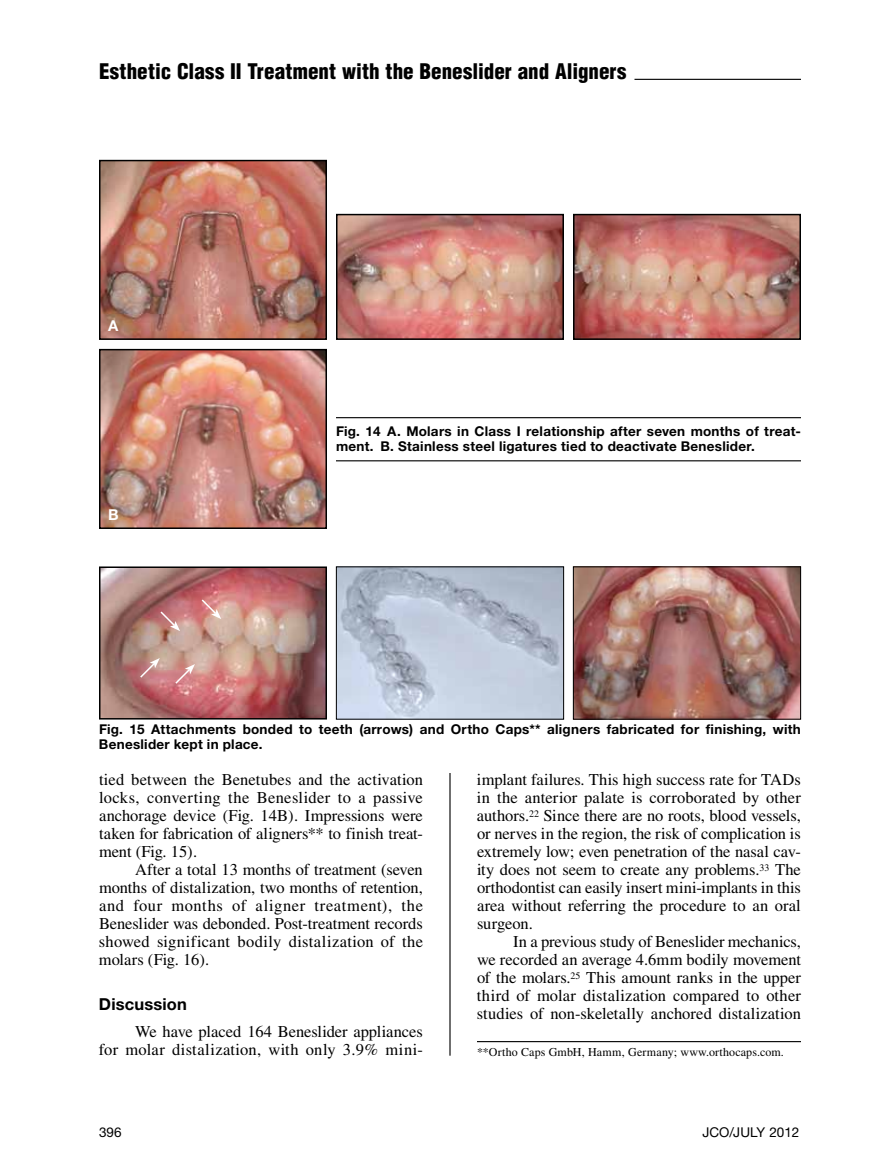
<style>
.page{position:relative;width:891px;height:1175px;background:#fff}
.page>*{position:absolute;margin:0;border:0;box-sizing:border-box;transform-origin:0 0}
.t1{font:900 condensed 21px "Helvetica";letter-spacing:.005em;color:#000}
.t2{font:16.5px/18px "Times";color:#000;text-align:justify}
.t3{font:700 16.5px "Helvetica Neue LT Std";letter-spacing:.01em;color:#000}
.t4{font:700 15px "Helvetica Neue LT Std";color:#fff}
.t5{font:700 13.5px/15px "Helvetica Neue LT Std";letter-spacing:.02em;color:#000}
.t6{font:13.5px "Helvetica Neue LT Std";color:#000}
.t7{font:12px "Times";letter-spacing:.01em;color:#000}
</style>
<div class="page">
<hr style="left:634px;top:79px;width:167px;height:1px;background:#000">
<hr style="left:449px;top:772px;width:2px;height:283px;background:#000">
<hr style="left:336px;top:417px;width:465px;height:1px;background:#000">
<hr style="left:336px;top:460px;width:465px;height:1px;background:#000">
<hr style="left:477px;top:1041px;width:324px;height:1px;background:#000">
<img style="left:102px;top:163px;width:222px;height:174px">
<div style="left:99px;top:160px;width:228px;height:180px;border:2px solid #000"></div>
<img style="left:102px;top:569px;width:222px;height:147px">
<div style="left:99px;top:566px;width:228px;height:153px;border:2px solid #000"></div>
<img style="left:339px;top:217px;width:222px;height:120px">
<div style="left:336px;top:214px;width:228px;height:126px;border:2px solid #000"></div>
<img style="left:576px;top:217px;width:222px;height:120px">
<div style="left:573px;top:214px;width:228px;height:126px;border:2px solid #000"></div>
<img style="left:102px;top:352px;width:222px;height:174px">
<div style="left:99px;top:349px;width:228px;height:180px;border:2px solid #000"></div>
<img style="left:338px;top:568px;width:224px;height:149px">
<div style="left:336px;top:566px;width:228px;height:153px;border:1px solid #000"></div>
<img style="left:575px;top:568px;width:224px;height:149px">
<div style="left:573px;top:566px;width:228px;height:153px;border:1px solid #000"></div>
<svg style="left:200px;top:598px;width:21px;height:21px"></svg>
<svg style="left:159px;top:610px;width:21px;height:21px"></svg>
<svg style="left:139px;top:658px;width:21px;height:21px"></svg>
<svg style="left:174px;top:664px;width:21px;height:21px"></svg>
<p class="t1" style="left:99px;top:58px;width:529px">Esthetic Class II Treatment with the Beneslider and Aligners</p>
<p class="t4" style="left:108px;top:316px;width:12px">A</p>
<p class="t4" style="left:108px;top:505px;width:12px">B</p>
<p class="t5" style="left:336px;top:423px;width:467px">Fig. 14 A. Molars in Class I relationship after seven months of treat&shy;ment. B. Stainless steel ligatures tied to deactivate Beneslider.</p>
<p class="t5" style="left:99px;top:721px;width:703px">Fig. 15 Attachments bonded to teeth (arrows) and Ortho Caps** aligners fabricated for finishing, with<br>Beneslider kept in place.</p>
<p class="t2" style="left:99px;top:770px;width:326px">tied between the Benetubes and the activation locks, converting the Beneslider to a passive anchorage device (Fig. 14B). Impressions were taken for fabrication of aligners** to finish treat&shy;ment (Fig. 15).</p>
<p class="t2" style="left:99px;top:860px;width:326px;text-indent:36px">After a total 13 months of treatment (seven months of distalization, two months of retention, and four months of aligner treatment), the Beneslider was debonded. Post-treatment records showed significant bodily distalization of the molars (Fig. 16).</p>
<p class="t3" style="left:99px;top:994px;width:89px">Discussion</p>
<p class="t2" style="left:99px;top:1022px;width:325px;text-align:right">We have placed 164 Beneslider appliances<br>for molar distalization, with only 3.9% mini-</p>
<p class="t2" style="left:477px;top:770px;width:325px">implant failures. This high success rate for TADs in the anterior palate is corroborated by other authors.<sup>22</sup> Since there are no roots, blood vessels, or nerves in the region, the risk of complication is extremely low; even penetration of the nasal cav&shy;ity does not seem to create any problems.<sup>33</sup> The orthodontist can easily insert mini-implants in this area without referring the procedure to an oral surgeon.</p>
<p class="t2" style="left:477px;top:932px;width:326px;text-indent:36px">In a previous study of Beneslider mechanics, we recorded an average 4.6mm bodily movement of the molars.<sup>25</sup> This amount ranks in the upper third of molar distalization compared to other studies of non-skeletally anchored distalization</p>
<p class="t7" style="left:477px;top:1044px;width:308px">**Ortho Caps GmbH, Hamm, Germany; www.orthocaps.com.</p>
<p class="t6" style="left:99px;top:1123px;width:24px">396</p>
<p class="t6" style="left:702px;top:1123px;width:99px">JCO/JULY 2012</p>
</div>
